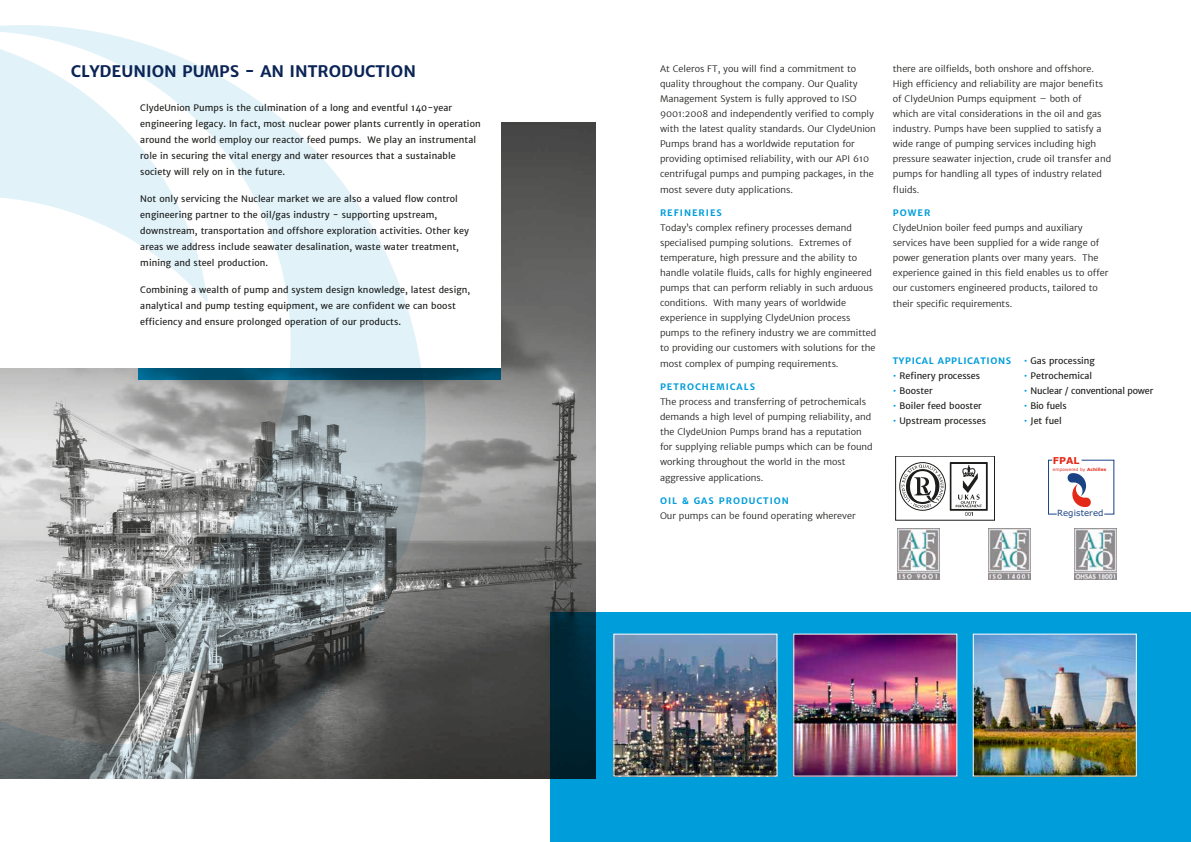
<style>
.page{position:relative;width:1191px;height:842px;background:#fff}
.page>*{position:absolute;margin:0;border:0;box-sizing:border-box;transform-origin:0 0}
.t1{font:700 16px "Merriweather Sans";color:#0b2455}
.t2{font:700 9.5px "Verdana";color:#e42918}
.t3{font:300 9px/15px "Merriweather Sans";color:#1d1d1b}
.t4{font:9px/16px "Merriweather Sans";letter-spacing:.01em;color:#1d1d1b}
.t5{font:700 9px "Merriweather Sans";letter-spacing:.11em;color:#009ddb}
.t6{font:9px "Merriweather Sans";letter-spacing:-.02em;color:#1d1d1b}
.t7{font:700 9px "Merriweather Sans";letter-spacing:.07em;color:#009ddb}
.t8{font:8.6px "Verdana";letter-spacing:.01em;color:#1a4386}
.t9{font:4.3px "Verdana";letter-spacing:.01em;color:#e42918}
.s1{color:#009ddb}
.s2{font-weight:700}
</style>
<div class="page">
<img style="left:404px;top:122px;width:191px;height:656px">
<div style="left:550px;top:612px;width:641px;height:230px;background:#009ddb"></div>
<svg style="left:440px;top:367px;width:61px;height:12px"></svg>
<div style="left:0;top:0;width:500px;height:367px;background:#fff"></div>
<svg style="left:0;top:25px;width:440px;height:649px"></svg>
<svg style="left:0;top:331px;width:404px;height:447px;background:#919697"></svg>
<svg style="left:895px;top:456px;width:99px;height:64px"></svg>
<img style="left:897px;top:529px;width:42px;height:50px">
<img style="left:988px;top:529px;width:42px;height:50px">
<img style="left:1074px;top:529px;width:42px;height:50px">
<svg style="left:1048px;top:459px;width:66px;height:56px"></svg>
<img style="left:615px;top:636px;width:160px;height:138px">
<div style="left:613px;top:634px;width:164px;height:142px;border:1px solid #fff"></div>
<img style="left:795px;top:636px;width:160px;height:138px">
<img style="left:974px;top:636px;width:160px;height:138px">
<div style="left:972px;top:634px;width:164px;height:142px;border:1px solid #fff"></div>
<h1 class="t1" style="left:71px;top:61px;width:346px">CLYDEUNION PUMPS - AN INTRODUCTION</h1>
<p class="t3" style="left:660px;top:61px;width:217px">At Celeros FT, you will find a commitment to quality throughout the company. Our Quality Management System is fully approved to ISO 9001:2008 and independently verified to comply with the latest quality standards. Our ClydeUnion Pumps brand has a worldwide reputation for providing optimised reliability, with our API 610 centrifugal pumps and pumping packages, in the</p>
<p class="t3" style="left:660px;top:182px;width:134px">most severe duty applications.</p>
<p class="t5" style="left:660px;top:207px;width:63px">REFINERIES</p>
<p class="t3" style="left:660px;top:220px;width:218px">Today’s complex refinery processes demand specialised pumping solutions. Extremes of temperature, high pressure and the ability to handle volatile fluids, calls for highly engineered pumps that can perform reliably in such arduous conditions. With many years of worldwide experience in supplying ClydeUnion process pumps to the refinery industry we are committed to providing our customers with solutions for the</p>
<p class="t3" style="left:660px;top:356px;width:180px">most complex of pumping requirements.</p>
<p class="t5" style="left:660px;top:381px;width:97px">PETROCHEMICALS</p>
<p class="t3" style="left:660px;top:394px;width:214px">The process and transferring of petrochemicals demands a high level of pumping reliability, and the ClydeUnion Pumps brand has a reputation for supplying reliable pumps which can be found working throughout the world in the most</p>
<p class="t3" style="left:660px;top:470px;width:105px">aggressive applications.</p>
<p class="t5" style="left:660px;top:495px;width:130px">OIL &amp; GAS PRODUCTION</p>
<p class="t3" style="left:660px;top:508px;width:197px">Our pumps can be found operating wherever</p>
<p class="t4" style="left:140px;top:100px;width:342px">ClydeUnion Pumps is the culmination of a long and eventful 140-year engineering legacy. In fact, most nuclear power plants currently in operation around the world employ our reactor feed pumps. We play an instrumental role in securing the vital energy and water resources that a sustainable society will rely on in the future.</p>
<p class="t4" style="left:140px;top:191px;width:330px">Not only servicing the Nuclear market we are also a valued flow control engineering partner to the oil/gas industry - supporting upstream, downstream, transportation and offshore exploration activities. Other key areas we address include seawater desalination, waste water treatment, mining and steel production.</p>
<p class="t4" style="left:140px;top:282px;width:331px">Combining a wealth of pump and system design knowledge, latest design, analytical and pump testing equipment, we are confident we can boost efficiency and ensure prolonged operation of our products.</p>
<p class="t3" style="left:893px;top:61px;width:220px">there are oilfields, both onshore and offshore.<br>High efficiency and reliability are major benefits of ClydeUnion Pumps equipment – both of<br>which are vital considerations in the oil and gas industry. Pumps have been supplied to satisfy a wide range of pumping services including high pressure seawater injection, crude oil transfer and pumps for handling all types of industry related</p>
<p class="t3" style="left:893px;top:182px;width:28px">fluids.</p>
<p class="t5" style="left:893px;top:207px;width:39px">POWER</p>
<p class="t3" style="left:893px;top:220px;width:217px">ClydeUnion boiler feed pumps and auxiliary services have been supplied for a wide range of power generation plants over many years. The experience gained in this field enables us to offer our customers engineered products, tailored to</p>
<p class="t3" style="left:893px;top:296px;width:121px">their specific requirements.</p>
<p class="t7" style="left:893px;top:355px;width:120px">TYPICAL APPLICATIONS</p>
<p class="t4" style="left:893px;top:368px;width:89px"><span class="s1">•</span> Refinery processes</p>
<p class="t4" style="left:893px;top:383px;width:41px"><span class="s1">•</span> Booster</p>
<p class="t4" style="left:893px;top:398px;width:91px"><span class="s1">•</span> Boiler feed booster</p>
<p class="t4" style="left:893px;top:413px;width:95px"><span class="s1">•</span> Upstream processes</p>
<p class="t4" style="left:1024px;top:353px;width:72px"><span class="s1">•</span> Gas processing</p>
<p class="t4" style="left:1024px;top:368px;width:70px"><span class="s1">•</span> Petrochemical</p>
<p class="t6" style="left:1024px;top:385px;width:131px"><span class="s1">•</span> Nuclear / conventional power</p>
<p class="t6" style="left:1024px;top:400px;width:44px"><span class="s1">•</span> Bio fuels</p>
<p class="t4" style="left:1024px;top:413px;width:39px"><span class="s1">•</span> Jet fuel</p>
<p class="t2" style="left:1053px;top:455px;width:28px">FPAL</p>
<p class="t9" style="left:1053px;top:467px;width:55px">empowered by <span class="s2">Achilles</span></p>
<p class="t8" style="left:1057px;top:507px;width:48px">Registered</p>
</div>
